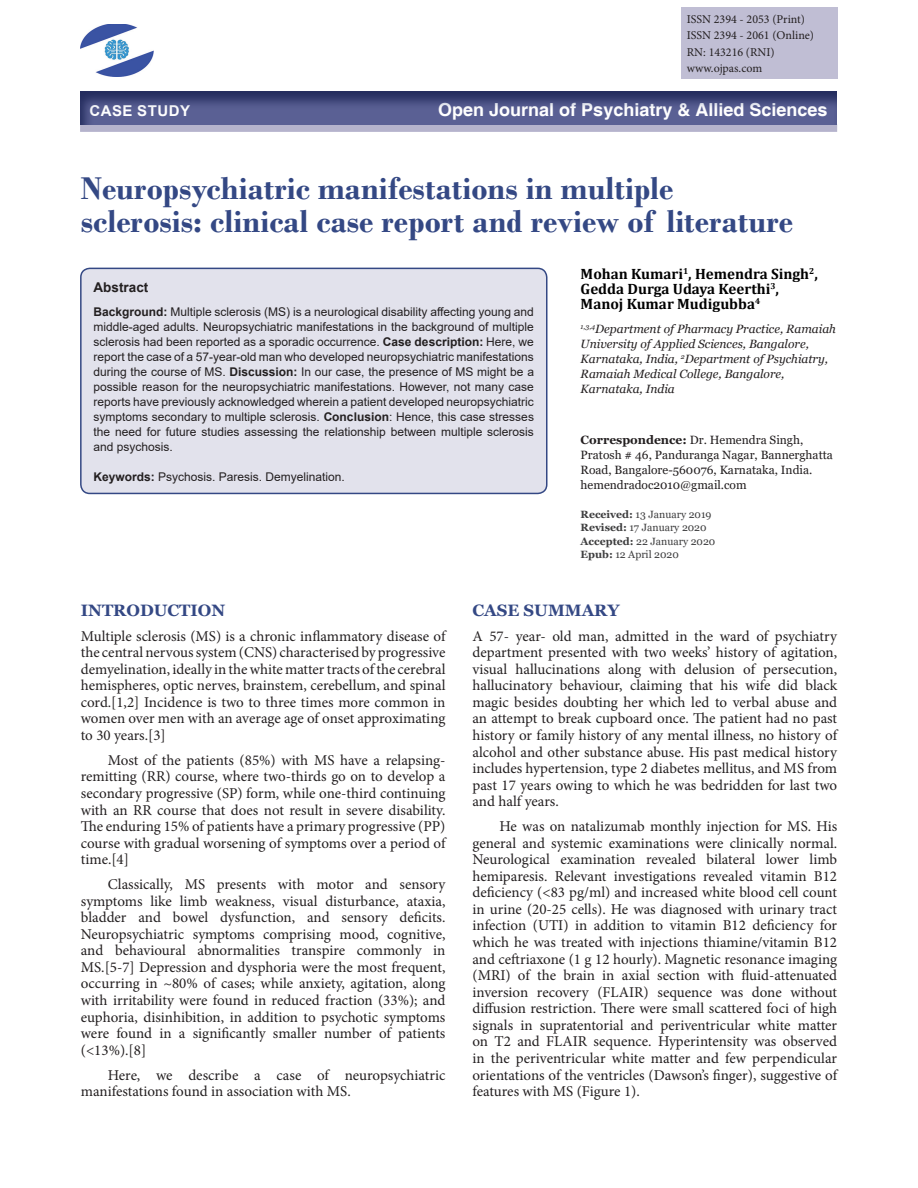
<style>
.page{position:relative;width:918px;height:1188px;background:#fff}
.page>*{position:absolute;margin:0;border:0;box-sizing:border-box;transform-origin:0 0}
.AT{font:700 33px/33px "Bodoni";color:#344884}
.t1{font:700 18px "Helvetica";color:#fff}
.t2{font:700 16.5px "Georgia";color:#344884}
.TX{font:15px/16.5px "Minion Pro";color:#231f20;text-align:justify}
.TXFL{font:15px/16.5px "Minion Pro";letter-spacing:-.005em;color:#231f20;text-align:justify}
.AU{font:700 15px/15px "Cambria";color:#000}
.t3{font:700 15px "Arial";letter-spacing:.035em;color:#fff}
.ABSH{font:700 13.5px "Arial";color:#231f20}
.ABS{font:12px/15px "Arial";color:#231f20;text-align:justify}
.AFF{font:italic 12px/15px "Georgia";color:#231f20}
.ADD{font:12px/15px "Georgia";color:#231f20}
.ISSN{font:12px "Minion Pro";color:#231f20}
.KWD{font:12px "Arial";color:#231f20}
.HIS{font:10.5px/13.5px "Georgia";color:#3e3e3f}
.s1{font-weight:700}
</style>
<div class="page">
<div style="left:681px;top:8px;width:156px;height:71px;background:#c0bed4"></div>
<div style="left:80px;top:124px;width:757px;height:8px;background:#b5b3cc"></div>
<div style="left:79px;top:91px;width:766px;height:36px;background:#344884;opacity:.75"></div>
<div style="left:81px;top:268px;width:466px;height:225px;background:#e2e2ec;border-radius:9px"></div>
<div style="left:80px;top:268px;width:468px;height:226px;border:2px solid #344884;border-radius:9px"></div>
<img style="left:80px;top:24px;width:74px;height:52px">
<p class="ISSN" style="left:687px;top:11px;width:120px">ISSN 2394 - 2053 (Print)</p>
<p class="ISSN" style="left:687px;top:27px;width:129px">ISSN 2394 - 2061 (Online)</p>
<p class="ISSN" style="left:687px;top:44px;width:89px">RN: 143216 (RNI)</p>
<p class="ISSN" style="left:687px;top:60px;width:77px">www.ojpas.com</p>
<p class="t3" style="left:89px;top:100px;width:102px">CASE STUDY</p>
<p class="t1" style="left:438px;top:99px;width:391px">Open Journal of Psychiatry &amp; Allied Sciences</p>
<p class="AT" style="left:81px;top:171px;width:714px">Neuropsychiatric manifestations in multiple sclerosis: clinical case report and review of literature</p>
<p class="AU" style="left:581px;top:266px;width:239px">Mohan Kumari<sup>1</sup>, Hemendra Singh<sup>2</sup>,<br>Gedda Durga Udaya Keerthi<sup>3</sup>,<br>Manoj Kumar Mudigubba<sup>4</sup></p>
<p class="AFF" style="left:581px;top:321px;width:257px"><sup>1,3,4</sup>Department of Pharmacy Practice, Ramaiah University of Applied Sciences, Bangalore, Karnataka, India, <sup>2</sup>Department of Psychiatry, Ramaiah Medical College, Bangalore, Karnataka, India</p>
<p class="ADD" style="left:581px;top:432px;width:254px"><span class="s1">Correspondence:</span> Dr. Hemendra Singh, Pratosh # 46, Panduranga Nagar, Bannerghatta Road, Bangalore-560076, Karnataka, India. hemendradoc2010@gmail.com</p>
<p class="HIS" style="left:581px;top:508px;width:136px"><span class="s1">Received:</span> 13 January 2019<br><span class="s1">Revised:</span> 17 January 2020<br><span class="s1">Accepted:</span> 22 January 2020<br><span class="s1">Epub:</span> 12 April 2020</p>
<p class="ABSH" style="left:94px;top:278px;width:56px">Abstract</p>
<p class="ABS" style="left:94px;top:304px;width:442px"><span class="s1">Background:</span> Multiple sclerosis (MS) is a neurological disability affecting young and middle-aged adults. Neuropsychiatric manifestations in the background of multiple sclerosis had been reported as a sporadic occurrence. <span class="s1">Case description:</span> Here, we report the case of a 57-year-old man who developed neuropsychiatric manifestations during the course of MS. <span class="s1">Discussion:</span> In our case, the presence of MS might be a possible reason for the neuropsychiatric manifestations. However, not many case reports have previously acknowledged wherein a patient developed neuropsychiatric symptoms secondary to multiple sclerosis. <span class="s1">Conclusion</span>: Hence, this case stresses the need for future studies assessing the relationship between multiple sclerosis and psychosis.</p>
<p class="KWD" style="left:94px;top:468px;width:253px"><span class="s1">Keywords:</span> Psychosis. Paresis. Demyelination.</p>
<h1 class="t2" style="left:81px;top:599px;width:146px">INTRODUCTION</h1>
<p class="TXFL" style="left:81px;top:628px;width:366px">Multiple sclerosis (MS) is a chronic inflammatory disease of the central nervous system (CNS) characterised by progressive demyelination, ideally in the white matter tracts of the cerebral hemispheres, optic nerves, brainstem, cerebellum, and spinal cord.[1,2] Incidence is two to three times more common in women over men with an average age of onset approximating to 30 years.[3]</p>
<p class="TX" style="left:81px;top:752px;width:366px;text-indent:27px">Most of the patients (85%) with MS have a relapsing&shy;remitting (RR) course, where two-thirds go on to develop a secondary progressive (SP) form, while one-third continuing with an RR course that does not result in severe disability.<br>The enduring 15% of patients have a primary progressive (PP) course with gradual worsening of symptoms over a period of time.[4]</p>
<p class="TX" style="left:81px;top:876px;width:366px;text-indent:27px">Classically, MS presents with motor and sensory symptoms like limb weakness, visual disturbance, ataxia, bladder and bowel dysfunction, and sensory deficits.<br>Neuropsychiatric symptoms comprising mood, cognitive, and behavioural abnormalities transpire commonly in MS.[5-7] Depression and dysphoria were the most frequent, occurring in ~80% of cases; while anxiety, agitation, along with irritability were found in reduced fraction (33%); and euphoria, disinhibition, in addition to psychotic symptoms were found in a significantly smaller number of patients (&lt;13%).[8]</p>
<p class="TX" style="left:81px;top:1067px;width:366px;text-indent:27px">Here, we describe a case of neuropsychiatric manifestations found in association with MS.</p>
<h1 class="t2" style="left:472px;top:599px;width:149px">CASE SUMMARY</h1>
<p class="TXFL" style="left:472px;top:628px;width:366px">A 57- year- old man, admitted in the ward of psychiatry department presented with two weeks’ history of agitation, visual hallucinations along with delusion of persecution, hallucinatory behaviour, claiming that his wife did black magic besides doubting her which led to verbal abuse and an attempt to break cupboard once. The patient had no past history or family history of any mental illness, no history of alcohol and other substance abuse. His past medical history includes hypertension, type 2 diabetes mellitus, and MS from past 17 years owing to which he was bedridden for last two and half years.</p>
<p class="TX" style="left:472px;top:818px;width:366px;text-indent:27px">He was on natalizumab monthly injection for MS. His general and systemic examinations were clinically normal.<br>Neurological examination revealed bilateral lower limb hemiparesis. Relevant investigations revealed vitamin B12 deficiency (&lt;83 pg/ml) and increased white blood cell count in urine (20-25 cells). He was diagnosed with urinary tract infection (UTI) in addition to vitamin B12 deficiency for which he was treated with injections thiamine/vitamin B12 and ceftriaxone (1 g 12 hourly). Magnetic resonance imaging (MRI) of the brain in axial section with fluid-attenuated inversion recovery (FLAIR) sequence was done without diffusion restriction. There were small scattered foci of high signals in supratentorial and periventricular white matter on T2 and FLAIR sequence. Hyperintensity was observed in the periventricular white matter and few perpendicular orientations of the ventricles (Dawson’s finger), suggestive of features with MS (Figure 1).</p>
</div>
